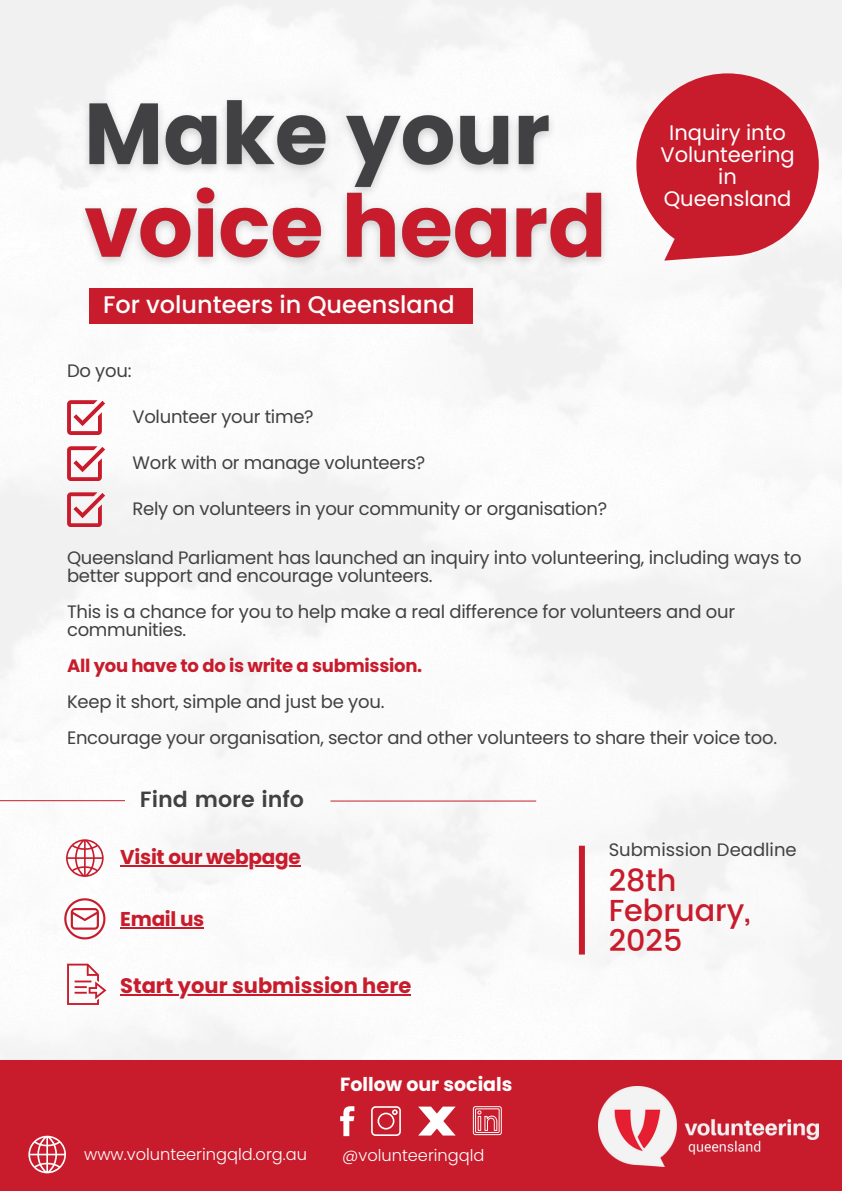
<style>
.page{position:relative;width:842px;height:1191px;background:#fff}
.page>*{position:absolute;margin:0;border:0;box-sizing:border-box;transform-origin:0 0}
.t1{font:500 30.3px/30px "Poppins";color:#c81c2c}
.t2{font:500 24px "Poppins";color:#fff}
.t3{font:600 22px "Poppins";color:#414042}
.t4{font:21px/21.9px "Poppins";color:#fff;text-align:center}
.t5{font:700 21px "Poppins";color:#c81c2c}
.t6{font:700 20px "Poppins";letter-spacing:-.015em;color:#c81c2c}
.t7{font:700 19px "Poppins";color:#fff}
.t8{font:18px/18px "Poppins";letter-spacing:-.015em;color:#414042}
.t9{font:700 18px "Poppins";letter-spacing:-.015em;color:#c81c2c}
.t10{font:300 16.2px "Poppins";color:#fff}
</style>
<div class="page">
<img style="left:0;top:635px;width:842px;height:424px">
<div style="left:0;top:1059px;width:842px;height:131px;background:#c81c2c"></div>
<img style="left:0;top:0;width:842px;height:635px">
<div style="left:89px;top:288px;width:384px;height:35px;background:#c81c2c"></div>
<svg style="left:636px;top:73px;width:183px;height:187px"></svg>
<img style="left:598px;top:1086px;width:221px;height:80px">
<svg style="left:340px;top:1106px;width:14px;height:29px"></svg>
<svg style="left:371px;top:1106px;width:30px;height:29px"></svg>
<svg style="left:418px;top:1106px;width:38px;height:29px"></svg>
<svg style="left:473px;top:1106px;width:29px;height:28px"></svg>
<svg style="left:67px;top:492px;width:38px;height:35px"></svg>
<svg style="left:66px;top:839px;width:38px;height:37px"></svg>
<svg style="left:64px;top:898px;width:41px;height:41px"></svg>
<hr style="left:330px;top:800px;width:206px;height:1px;background:#c81c2c">
<hr style="left:0;top:800px;width:125px;height:1px;background:#c81c2c">
<svg style="left:67px;top:963px;width:39px;height:41px"></svg>
<img style="left:71px;top:75px;width:545px;height:213px">
<hr style="left:120px;top:994px;width:291px;height:1px;background:#c81c2c">
<hr style="left:120px;top:927px;width:84px;height:1px;background:#c81c2c">
<div style="left:579px;top:845px;width:6px;height:109px;background:#c81c2c"></div>
<svg style="left:28px;top:1135px;width:38px;height:38px"></svg>
<svg style="left:67px;top:446px;width:38px;height:34px"></svg>
<svg style="left:67px;top:400px;width:38px;height:34px"></svg>
<hr style="left:120px;top:865px;width:180px;height:2px;background:#c81c2c">
<h3 class="t2" style="left:103px;top:288px;width:353px">For volunteers in Queensland</h3>
<p class="t8" style="left:67px;top:361px;width:66px">Do you:</p>
<p class="t4" style="left:660px;top:121px;width:136px">Inquiry into<br>Volunteering in<br>Queensland</p>
<p class="t8" style="left:132px;top:407px;width:183px">Volunteer your time?</p>
<p class="t8" style="left:132px;top:453px;width:294px">Work with or manage volunteers?</p>
<p class="t8" style="left:132px;top:499px;width:476px">Rely on volunteers in your community or organisation?</p>
<p class="t8" style="left:67px;top:549px;width:736px">Queensland Parliament has launched an inquiry into volunteering, including ways to better support and encourage volunteers.</p>
<p class="t8" style="left:67px;top:603px;width:669px">This is a chance for you to help make a real difference for volunteers and our communities.</p>
<h5 class="t9" style="left:67px;top:653px;width:357px">All you have to do is write a submission.</h5>
<p class="t8" style="left:67px;top:693px;width:319px">Keep it short, simple and just be you.</p>
<p class="t8" style="left:67px;top:729px;width:712px">Encourage your organisation, sector and other volunteers to share their voice too.</p>
<p class="t3" style="left:140px;top:786px;width:166px">Find more info</p>
<p class="t6" style="left:120px;top:843px;width:182px">Visit our webpage</p>
<h6 class="t6" style="left:120px;top:904px;width:86px">Email us</h6>
<h3 class="t5" style="left:120px;top:970px;width:292px">Start your submission here</h3>
<p class="t10" style="left:84px;top:1142px;width:224px">www.volunteeringqld.org.au</p>
<p class="t7" style="left:340px;top:1070px;width:174px">Follow our socials</p>
<p class="t10" style="left:342px;top:1143px;width:144px">@volunteeringqld</p>
<p class="t8" style="left:609px;top:840px;width:190px">Submission Deadline</p>
<p class="t1" style="left:609px;top:865px;width:143px">28th<br>February,<br>2025</p>
</div>
